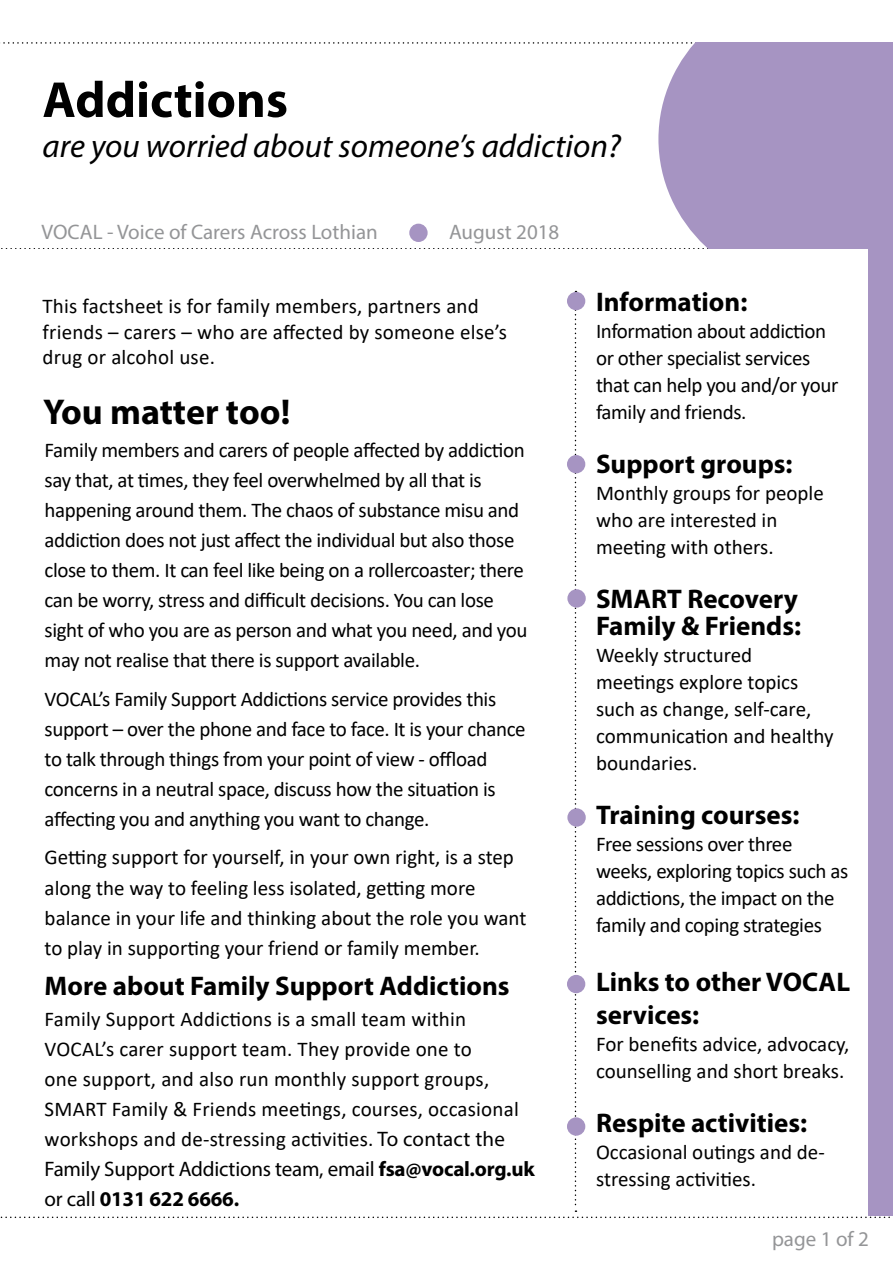
<style>
.page{position:relative;width:893px;height:1263px;background:#fff}
.page>*{position:absolute;margin:0;border:0;box-sizing:border-box;transform-origin:0 0}
.t1{font:700 51px "Myriad Pro";color:#000}
.t2{font:700 36px "Myriad Pro";color:#000}
.t3{font:italic 33px "Myriad Pro";color:#000}
.t4{font:700 27px/27px "Myriad Pro";color:#000}
.t5{font:21px/30px "Calibri";letter-spacing:-.02em;color:#000}
.t6{font:21px/27px "Calibri";color:#000}
.t7{font:21px/30px "Calibri";letter-spacing:.01em;color:#000}
.t8{font:21px/30px "Myriad Pro";letter-spacing:-.01em;color:#000}
.t9{font:21px "Myriad Pro";color:#949597}
.s1{font-family:"Myriad Pro"}
.s2{font-weight:700}
</style>
<div class="page">
<svg style="left:1px;top:248px;width:657px;height:1px"></svg>
<svg style="left:0;top:42px;width:655px;height:2px"></svg>
<div style="left:658px;top:42px;width:235px;height:207px;background:#a694c2"></div>
<div style="left:567px;top:589px;width:19px;height:19px;background:#a694c2;border-radius:50%"></div>
<div style="left:567px;top:808px;width:19px;height:19px;background:#a694c2;border-radius:50%"></div>
<div style="left:567px;top:975px;width:18px;height:18px;background:#a694c2;border-radius:50%"></div>
<div style="left:567px;top:455px;width:18px;height:18px;background:#a694c2;border-radius:50%"></div>
<div style="left:567px;top:1117px;width:18px;height:19px;background:#a694c2;border-radius:50%"></div>
<div style="left:409px;top:224px;width:19px;height:18px;background:#a694c2;border-radius:50%"></div>
<div style="left:868px;top:181px;width:25px;height:1034px;background:#a694c2"></div>
<div style="left:567px;top:292px;width:18px;height:18px;background:#a694c2;border-radius:50%"></div>
<h1 class="t1" style="left:43px;top:67px;width:247px">Addictions</h1>
<h3 class="t3" style="left:43px;top:125px;width:580px">are you worried about someone’s addiction?</h3>
<p class="t9" style="left:41px;top:219px;width:338px">VOCAL - Voice of Carers Across Lothian</p>
<p class="t9" style="left:449px;top:219px;width:112px">August 2018</p>
<p class="t7" style="left:43px;top:293px;width:466px;line-height:25.2px">This factsheet is for family members, partners and friends – carers – who are affected by someone else’s drug or alcohol use.</p>
<h2 class="t2" style="left:43px;top:388px;width:249px">You matter too!</h2>
<p class="t5" style="left:45px;top:435px;width:484px">Family members and carers of people affected by addiction say that, at times, they feel overwhelmed by all that is happening around them. The chaos of substance misu and addiction does not just affect the individual but also those close to them. It can feel like being on a rollercoaster; there can be worry, stress and difficult decisions. You can lose sight of who you are as person and what you need, and you may not realise that there is support available.</p>
<p class="t5" style="left:45px;top:683px;width:482px">VOCAL’s Family Support Addictions service provides this support – over the phone and face to face. It is your chance to talk through things from your point of view - offload concerns in a neutral space, discuss how the situation is affecting you and anything you want to change.</p>
<p class="t6" style="left:45px;top:842px;width:483px;line-height:30px">Getting support for yourself, in your own right, is a step along the way to feeling less isolated, getting more balance in your life and thinking about the role you want to play in supporting your friend or family member.</p>
<p class="t4" style="left:45px;top:972px;width:466px">More about Family Support Addictions</p>
<p class="t7" style="left:45px;top:1004px;width:476px">Family Support Addictions is a small team within VOCAL’s carer support team. They provide one to<br>one support, and also run monthly support groups, SMART Family &amp; Friends meetings, courses, occasional workshops and de-stressing activities. <span class="s1">To contact the</span></p>
<p class="t8" style="left:45px;top:1154px;width:492px">Family Support Addictions team, email <span class="s2">fsa@vocal.org.uk </span>or call <span class="s2">0131 622 6666.</span></p>
<p class="t4" style="left:596px;top:287px;width:153px">Information:</p>
<p class="t5" style="left:596px;top:317px;width:244px;line-height:27px">Information about addiction or other specialist services that can help you and/or your family and friends.</p>
<p class="t4" style="left:596px;top:449px;width:198px">Support groups:</p>
<p class="t6" style="left:596px;top:479px;width:229px">Monthly groups for people who are interested in meeting with others.</p>
<p class="t4" style="left:596px;top:584px;width:207px">SMART Recovery<br>Family &amp; Friends:</p>
<p class="t6" style="left:596px;top:641px;width:239px">Weekly structured meetings explore topics such as change, self-care, communication and healthy boundaries.</p>
<p class="t4" style="left:596px;top:800px;width:205px">Training courses:</p>
<p class="t5" style="left:596px;top:830px;width:254px;line-height:27px">Free sessions over three weeks, exploring topics such as addictions, the impact on the family and coping strategies</p>
<p class="t4" style="left:596px;top:965px;width:256px;line-height:32.4px">Links to other VOCAL services:</p>
<p class="t6" style="left:596px;top:1030px;width:255px">For benefits advice, advocacy, counselling and short breaks.</p>
<p class="t4" style="left:596px;top:1108px;width:213px">Respite activities:</p>
<p class="t6" style="left:596px;top:1138px;width:230px">Occasional outings and de&shy;stressing activities.</p>
<p class="t9" style="left:772px;top:1226px;width:98px">page 1 of 2</p>
</div>
